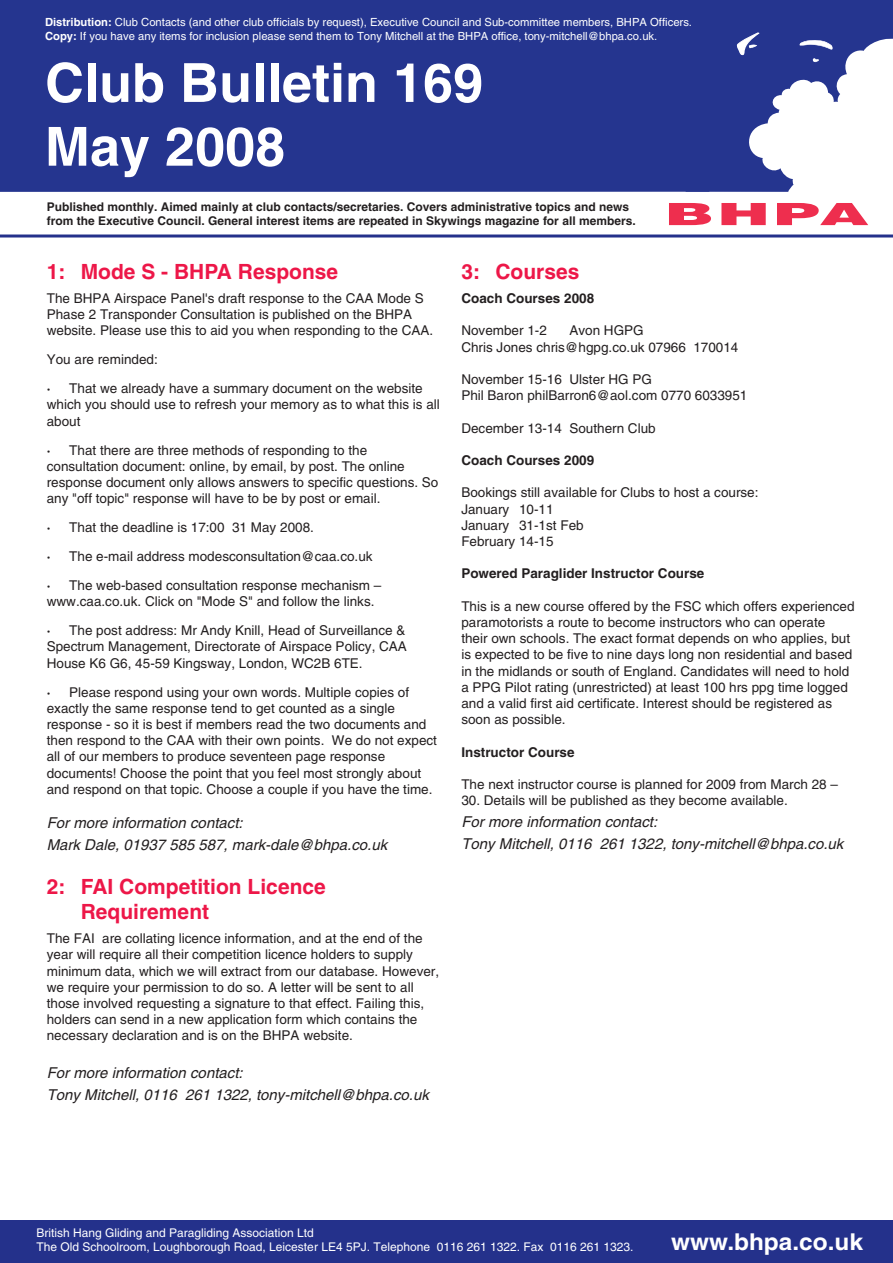
<style>
.page{position:relative;width:893px;height:1263px;background:#fff}
.page>*{position:absolute;margin:0;border:0;box-sizing:border-box;transform-origin:0 0}
.t1{font:700 54px/63.8px "Helvetica";color:#fff}
.t2{font:700 23.25px "Helvetica";color:#fff;scale:1.05 1}
.t3{font:700 21px/25.2px "Helvetica";color:#ed1748}
.t4{font:italic 15px/22.2px "Helvetica";color:#231f20}
.t5{font:13.5px/16.2px "Helvetica";color:#231f20}
.t6{font:700 13.5px "Helvetica";color:#231f20}
.t7{font:700 12px/14.4px "Helvetica";color:#231f20}
.t8{font:12px/14.4px "Helvetica";color:#fff}
.t9{font:11.25px/13.5px "Helvetica";color:#fff}
.s1{font-weight:700}
</style>
<div class="page">
<svg style="left:721px;top:203px;width:45px;height:22px"></svg>
<svg style="left:669px;top:203px;width:42px;height:22px"></svg>
<svg style="left:777px;top:203px;width:91px;height:22px"></svg>
<svg style="left:709px;top:165px;width:85px;height:27px;background:#3e4c9b"></svg>
<svg style="left:709px;top:0;width:184px;height:165px"></svg>
<div style="left:0;top:0;width:709px;height:192px;background:#25358f"></div>
<div style="left:0;top:1220px;width:893px;height:43px;background:#24318b"></div>
<hr style="left:0;top:234px;width:893px;height:3px;background:#24318b">
<p class="t9" style="left:45px;top:17px;width:649px"><span class="s1">Distribution:</span> Club Contacts (and other club officials by request), Executive Council and Sub-committee members, BHPA Officers.<br><span class="s1">Copy:</span> If you have any items for inclusion please send them to Tony Mitchell at the BHPA office, tony-mitchell@bhpa.co.uk.</p>
<h1 class="t1" style="left:45px;top:55px;width:440px">Club Bulletin 169<br>May 2008</h1>
<p class="t7" style="left:47px;top:200px;width:590px">Published monthly. Aimed mainly at club contacts/secretaries. Covers administrative topics and news from the Executive Council. General interest items are repeated in Skywings magazine for all members.</p>
<h3 class="t3" style="left:47px;top:261px;width:293px">1: Mode S - BHPA Response</h3>
<p class="t5" style="left:47px;top:291px;width:388px">The BHPA Airspace Panel's draft response to the CAA Mode S<br>Phase 2 Transponder Consultation is published on the BHPA website. Please use this to aid you when responding to the CAA.</p>
<p class="t5" style="left:47px;top:346px;width:377px;line-height:29px">You are reminded:<br><span class="s1">·</span> That we already have a summary document on the website</p>
<p class="t5" style="left:47px;top:398px;width:395px">which you should use to refresh your memory as to what this is all about</p>
<p class="t5" style="left:47px;top:443px;width:393px"><span class="s1">·</span> That there are three methods of responding to the consultation document: online, by email, by post. The online response document only allows answers to specific questions. So any "off topic" response will have to be by post or email.</p>
<p class="t5" style="left:47px;top:514px;width:336px;line-height:29px"><span class="s1">·</span> That the deadline is 17:00 31 May 2008.<br><span class="s1">·</span> The e-mail address modesconsultation@caa.co.uk<br><span class="s1">·</span> The web-based consultation response mechanism –</p>
<p class="t5" style="left:47px;top:588px;width:360px;line-height:29px">www.caa.co.uk. Click on "Mode S" and follow the links.<br><span class="s1">·</span> The post address: Mr Andy Knill, Head of Surveillance &amp;</p>
<p class="t5" style="left:47px;top:640px;width:362px">Spectrum Management, Directorate of Airspace Policy, CAA<br>House K6 G6, 45-59 Kingsway, London, WC2B 6TE.</p>
<p class="t5" style="left:47px;top:685px;width:392px"><span class="s1">·</span> Please respond using your own words. Multiple copies of exactly the same response tend to get counted as a single response - so it is best if members read the two documents and then respond to the CAA with their own points. We do not expect all of our members to produce seventeen page response documents! Choose the point that you feel most strongly about and respond on that topic. Choose a couple if you have the time.</p>
<p class="t4" style="left:47px;top:813px;width:342px">For more information contact:<br>Mark Dale, 01937 585 587, mark-dale@bhpa.co.uk</p>
<h3 class="t3" style="left:81px;top:876px;width:247px;text-indent:-34px">2: FAI Competition Licence<br>Requirement</h3>
<p class="t5" style="left:47px;top:931px;width:394px">The FAI are collating licence information, and at the end of the year will require all their competition licence holders to supply minimum data, which we will extract from our database. However, we require your permission to do so. A letter will be sent to all those involved requesting a signature to that effect. Failing this, holders can send in a new application form which contains the necessary declaration and is on the BHPA website.</p>
<p class="t4" style="left:47px;top:1063px;width:384px">For more information contact:<br>Tony Mitchell, 0116 261 1322, tony-mitchell@bhpa.co.uk</p>
<h3 class="t3" style="left:461px;top:261px;width:120px">3: Courses</h3>
<p class="t6" style="left:461px;top:293px;width:134px">Coach Courses 2008</p>
<p class="t5" style="left:461px;top:324px;width:87px">November 1-2</p>
<p class="t5" style="left:461px;top:324px;width:279px;text-indent:108px">Avon HGPG<br>Chris Jones chris@hgpg.co.uk 07966 170014</p>
<p class="t5" style="left:461px;top:372px;width:288px">November 15-16 Ulster HG PG<br>Phil Baron philBarron6@aol.com 0770 6033951</p>
<p class="t5" style="left:461px;top:421px;width:196px">December 13-14 Southern Club</p>
<p class="t6" style="left:461px;top:455px;width:134px">Coach Courses 2009</p>
<p class="t5" style="left:461px;top:486px;width:299px">Bookings still available for Clubs to host a course:<br>January 10-11<br>January 31-1st Feb<br>February 14-15</p>
<p class="t6" style="left:461px;top:568px;width:245px">Powered Paraglider Instructor Course</p>
<p class="t5" style="left:461px;top:599px;width:395px">This is a new course offered by the FSC which offers experienced paramotorists a route to become instructors who can operate their own schools. The exact format depends on who applies, but is expected to be five to nine days long non residential and based in the midlands or south of England. Candidates will need to hold a PPG Pilot rating (unrestricted) at least 100 hrs ppg time logged and a valid first aid certificate. Interest should be registered as soon as possible.</p>
<p class="t6" style="left:461px;top:746px;width:115px">Instructor Course</p>
<p class="t5" style="left:461px;top:777px;width:378px">The next instructor course is planned for 2009 from March 28 –</p>
<p class="t5" style="left:461px;top:793px;width:328px">30. Details will be published as they become available.</p>
<p class="t4" style="left:461px;top:812px;width:384px">For more information contact:<br>Tony Mitchell, 0116 261 1322, tony-mitchell@bhpa.co.uk</p>
<p class="t8" style="left:36px;top:1226px;width:599px">British Hang Gliding and Paragliding Association Ltd<br>The Old Schoolroom, Loughborough Road, Leicester LE4 5PJ. Telephone 0116 261 1322. Fax 0116 261 1323.</p>
<h2 class="t2" style="left:671px;top:1233px;width:184px">www.bhpa.co.uk</h2>
</div>
